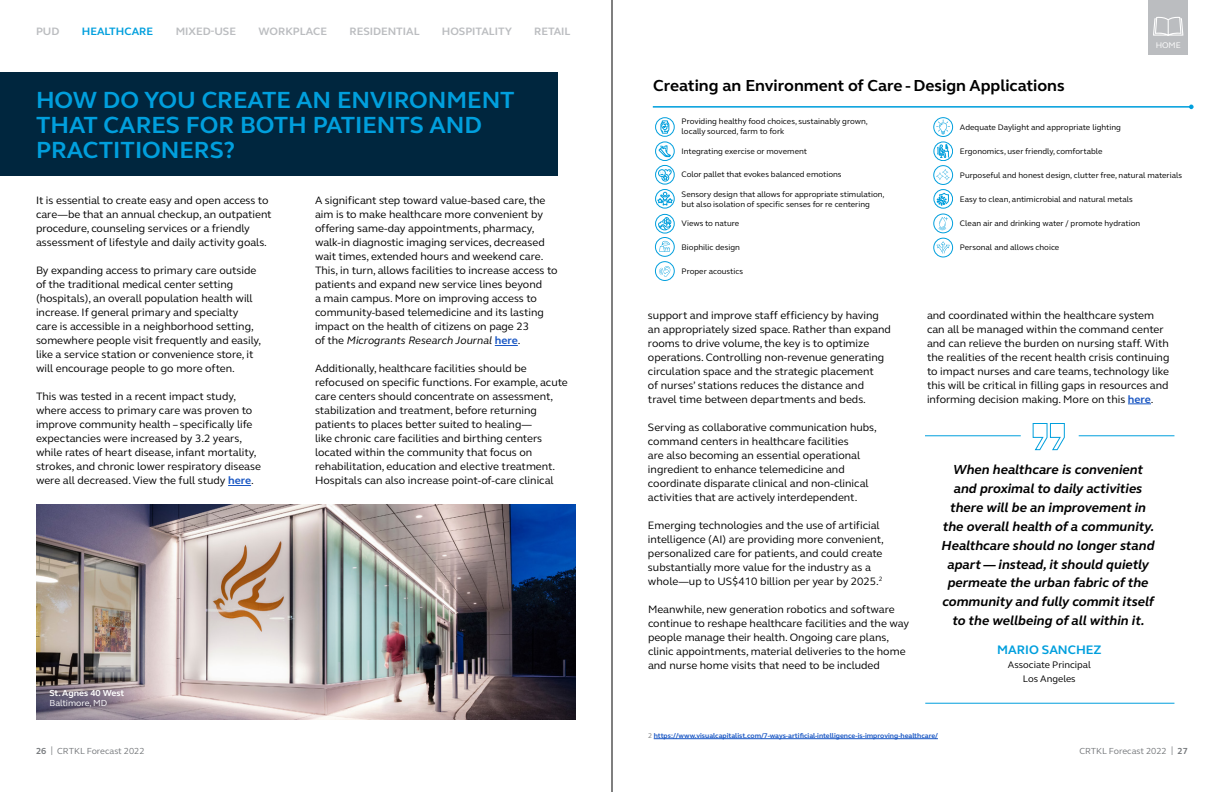
<style>
.page{position:relative;width:1224px;height:792px;background:#fff}
.page>*{position:absolute;margin:0;border:0;box-sizing:border-box;transform-origin:0 0}
.t1{font:700 24px/25px "FS Elliot Pro";color:#009fdd}
.t2{font:700 16.4px "FS Elliot Pro";color:#000}
.t3{font:italic 700 13.5px/18.8px "FS Elliot Pro";color:#000;text-align:center}
.t4{font:700 12.7px "FS Elliot Pro";color:#009fdd}
.t5{font:11px/14px "FS Elliot Pro";color:#000}
.t6{font:700 11px "FS Elliot Pro";color:#bbbdc0}
.t7{font:700 11px "FS Elliot Pro";color:#009fdd}
.t8{font:9.8px/13.7px "FS Elliot Pro";color:#000;text-align:center}
.t9{font:9px "FS Elliot Pro";color:#75787b}
.t10{font:700 9px "FS Elliot Pro";color:#fff}
.t11{font:9px "FS Elliot Pro";color:#fff}
.t12{font:8.4px "FS Elliot Pro";color:#fff}
.t13{font:8.2px/9.8px "FS Elliot Pro";letter-spacing:-.005em;color:#000}
.t14{font:700 7px "FS Elliot Pro";color:#1b58c4}
.s1{font-weight:700;color:#1b58c4}
.s2{font-style:italic}
.s3{font-weight:400;color:#75787b}
.s4{font-weight:700}
</style>
<div class="page">
<svg style="left:228px;top:485px;width:23px;height:1px"></svg>
<svg style="left:495px;top:345px;width:23px;height:1px"></svg>
<div style="left:0;top:72px;width:558px;height:104px;background:#00263e"></div>
<img style="left:36px;top:504px;width:540px;height:216px">
<hr style="left:654px;top:739px;width:284px;height:1px;background:#1b58c4">
<svg style="left:1128px;top:404px;width:23px;height:1px"></svg>
<svg style="left:1032px;top:423px;width:33px;height:28px"></svg>
<hr style="left:925px;top:435px;width:96px;height:1px;background:#009fdd">
<hr style="left:1079px;top:435px;width:95px;height:1px;background:#009fdd">
<hr style="left:925px;top:703px;width:249px;height:1px;background:#009fdd">
<hr style="left:653px;top:106px;width:538px;height:2px;background:#009fdd">
<svg style="left:1189px;top:105px;width:5px;height:4px"></svg>
<div style="left:655px;top:117px;width:20px;height:20px;border:1px solid #009fdd;border-radius:50%"></div>
<svg style="left:661px;top:121px;width:8px;height:13px"></svg>
<div style="left:655px;top:142px;width:20px;height:19px;border:1px solid #009fdd;border-radius:50%"></div>
<svg style="left:659px;top:145px;width:11px;height:12px"></svg>
<div style="left:655px;top:165px;width:20px;height:19px;border:1px solid #009fdd;border-radius:50%"></div>
<div style="left:658px;top:170px;width:8px;height:7px;border:1px solid #009fdd;border-radius:50%"></div>
<svg style="left:660px;top:169px;width:12px;height:12px"></svg>
<svg style="left:657px;top:192px;width:16px;height:14px"></svg>
<div style="left:655px;top:189px;width:20px;height:19px;border:1px solid #009fdd;border-radius:50%"></div>
<svg style="left:658px;top:217px;width:13px;height:13px"></svg>
<div style="left:655px;top:214px;width:20px;height:19px;border:1px solid #009fdd;border-radius:50%"></div>
<div style="left:655px;top:261px;width:20px;height:20px;border:1px solid #009fdd;border-radius:50%"></div>
<svg style="left:659px;top:266px;width:11px;height:11px"></svg>
<svg style="left:659px;top:241px;width:11px;height:11px"></svg>
<div style="left:655px;top:237px;width:20px;height:20px;border:1px solid #009fdd;border-radius:50%"></div>
<div style="left:934px;top:142px;width:19px;height:19px;border:1px solid #009fdd;border-radius:50%"></div>
<svg style="left:937px;top:144px;width:12px;height:14px"></svg>
<div style="left:933px;top:165px;width:20px;height:20px;border:1px solid #009fdd;border-radius:50%"></div>
<svg style="left:936px;top:169px;width:14px;height:11px"></svg>
<div style="left:934px;top:189px;width:19px;height:19px;border:1px solid #009fdd;border-radius:50%"></div>
<svg style="left:937px;top:193px;width:12px;height:13px"></svg>
<svg style="left:936px;top:120px;width:14px;height:15px"></svg>
<div style="left:933px;top:117px;width:20px;height:20px;border:1px solid #009fdd;border-radius:50%"></div>
<svg style="left:939px;top:217px;width:9px;height:13px"></svg>
<div style="left:933px;top:214px;width:20px;height:19px;border:1px solid #009fdd;border-radius:50%"></div>
<div style="left:933px;top:238px;width:20px;height:19px;border:1px solid #009fdd;border-radius:50%"></div>
<svg style="left:937px;top:241px;width:13px;height:13px"></svg>
<div style="left:1148px;top:0;width:40px;height:55px;background:#bbbdc0"></div>
<svg style="left:1153px;top:17px;width:30px;height:19px"></svg>
<hr style="left:612px;top:0;width:1px;height:792px;background:#000">
<p class="t6" style="left:36px;top:24px;width:25px">PUD</p>
<p class="t7" style="left:82px;top:24px;width:73px">HEALTHCARE</p>
<p class="t6" style="left:176px;top:24px;width:62px">MIXED-USE</p>
<p class="t6" style="left:259px;top:24px;width:70px">WORKPLACE</p>
<p class="t6" style="left:349px;top:24px;width:72px">RESIDENTIAL</p>
<p class="t6" style="left:442px;top:24px;width:72px">HOSPITALITY</p>
<p class="t6" style="left:534px;top:24px;width:38px">RETAIL</p>
<h1 class="t1" style="left:36px;top:87px;width:480px">HOW DO YOU CREATE AN ENVIRONMENT<br>THAT CARES FOR BOTH PATIENTS AND<br>PRACTITIONERS?</h1>
<p class="t5" style="left:36px;top:193px;width:237px">It is essential to create easy and open access to care—be that an annual checkup, an outpatient procedure, counseling services or a friendly assessment of lifestyle and daily activity goals.</p>
<p class="t5" style="left:36px;top:263px;width:227px">By expanding access to primary care outside of the traditional medical center setting (hospitals), an overall population health will increase. If general primary and specialty care is accessible in a neighborhood setting, somewhere people visit frequently and easily, like a service station or convenience store, it will encourage people to go more often.</p>
<p class="t5" style="left:36px;top:389px;width:227px">This was tested in a recent impact study, where access to primary care was proven to improve community health – specifically life expectancies were increased by 3.2 years, while rates of heart disease, infant mortality, strokes, and chronic lower respiratory disease were all decreased. View the full study <span class="s1">here</span>.</p>
<p class="t5" style="left:315px;top:193px;width:244px">A significant step toward value-based care, the aim is to make healthcare more convenient by offering same-day appointments, pharmacy, walk-in diagnostic imaging services, decreased wait times, extended hours and weekend care.<br>This, in turn, allows facilities to increase access to patients and expand new service lines beyond<br>a main campus. More on improving access to community-based telemedicine and its lasting impact on the health of citizens on page 23<br>of the <span class="s2">Microgrants Research Journal</span> <span class="s1">here</span>.</p>
<p class="t5" style="left:315px;top:361px;width:254px">Additionally, healthcare facilities should be refocused on specific functions. For example, acute care centers should concentrate on assessment, stabilization and treatment, before returning patients to places better suited to healing—<br>like chronic care facilities and birthing centers located within the community that focus on rehabilitation, education and elective treatment.<br>Hospitals can also increase point-of-care clinical</p>
<p class="t10" style="left:50px;top:686px;width:76px">St. Agnes 40 West</p>
<p class="t11" style="left:50px;top:697px;width:59px">Baltimore, MD</p>
<p class="t12" style="left:1156px;top:39px;width:27px">HOME</p>
<h2 class="t2" style="left:653px;top:74px;width:413px">Creating an Environment of Care - Design Applications</h2>
<p class="t13" style="left:682px;top:117px;width:188px">Providing healthy food choices, sustainably grown, locally sourced, farm to fork</p>
<p class="t13" style="left:682px;top:146px;width:127px">Integrating exercise or movement</p>
<p class="t13" style="left:682px;top:169px;width:161px">Color pallet that evokes balanced emotions</p>
<p class="t13" style="left:682px;top:189px;width:204px">Sensory design that allows for appropriate stimulation, but also isolation of specific senses for re centering</p>
<p class="t13" style="left:682px;top:218px;width:59px">Views to nature</p>
<p class="t13" style="left:682px;top:242px;width:60px">Biophilic design</p>
<p class="t13" style="left:682px;top:266px;width:63px">Proper acoustics</p>
<p class="t13" style="left:960px;top:122px;width:162px">Adequate Daylight and appropriate lighting</p>
<p class="t13" style="left:960px;top:146px;width:144px">Ergonomics, user friendly, comfortable</p>
<p class="t13" style="left:960px;top:170px;width:224px">Purposeful and honest design, clutter free, natural materials</p>
<p class="t13" style="left:960px;top:194px;width:174px">Easy to clean, antimicrobial and natural metals</p>
<p class="t13" style="left:960px;top:218px;width:182px">Clean air and drinking water / promote hydration</p>
<p class="t13" style="left:960px;top:242px;width:101px">Personal and allows choice</p>
<p class="t5" style="left:648px;top:308px;width:244px">support and improve staff efficiency by having an appropriately sized space. Rather than expand rooms to drive volume, the key is to optimize operations. Controlling non-revenue generating circulation space and the strategic placement<br>of nurses’ stations reduces the distance and travel time between departments and beds.</p>
<p class="t5" style="left:648px;top:420px;width:230px">Serving as collaborative communication hubs, command centers in healthcare facilities<br>are also becoming an essential operational ingredient to enhance telemedicine and coordinate disparate clinical and non-clinical activities that are actively interdependent.</p>
<p class="t5" style="left:648px;top:518px;width:237px">Emerging technologies and the use of artificial intelligence (AI) are providing more convenient, personalized care for patients, and could create substantially more value for the industry as a whole—up to US$410 billion per year by 2025.<sup>2</sup></p>
<p class="t5" style="left:648px;top:602px;width:263px">Meanwhile, new generation robotics and software continue to reshape healthcare facilities and the way people manage their health. Ongoing care plans, clinic appointments, material deliveries to the home and nurse home visits that need to be included</p>
<p class="t5" style="left:927px;top:308px;width:244px">and coordinated within the healthcare system can all be managed within the command center and can relieve the burden on nursing staff. With the realities of the recent health crisis continuing to impact nurses and care teams, technology like this will be critical in filling gaps in resources and informing decision making. More on this <span class="s1">here</span>.</p>
<p class="t3" style="left:942px;top:460px;width:215px">When healthcare is convenient and proximal to daily activities there will be an improvement in the overall health of a community.<br>Healthcare should no longer stand apart — instead, it should quietly permeate the urban fabric of the community and fully commit itself to the wellbeing of all within it.</p>
<p class="t4" style="left:997px;top:641px;width:106px">MARIO SANCHEZ</p>
<p class="t8" style="left:1008px;top:658px;width:84px">Associate Principal<br>Los Angeles</p>
<p class="t14" style="left:648px;top:731px;width:291px"><span class="s3">2</span> https://www.visualcapitalist.com/7-ways-artificial-intelligence-is-improving-healthcare/</p>
<p class="t9" style="left:36px;top:745px;width:110px"><span class="s4">26</span> | CRTKL Forecast 2022</p>
<p class="t9" style="left:1079px;top:745px;width:110px">CRTKL Forecast 2022 | <span class="s4">27</span></p>
</div>
